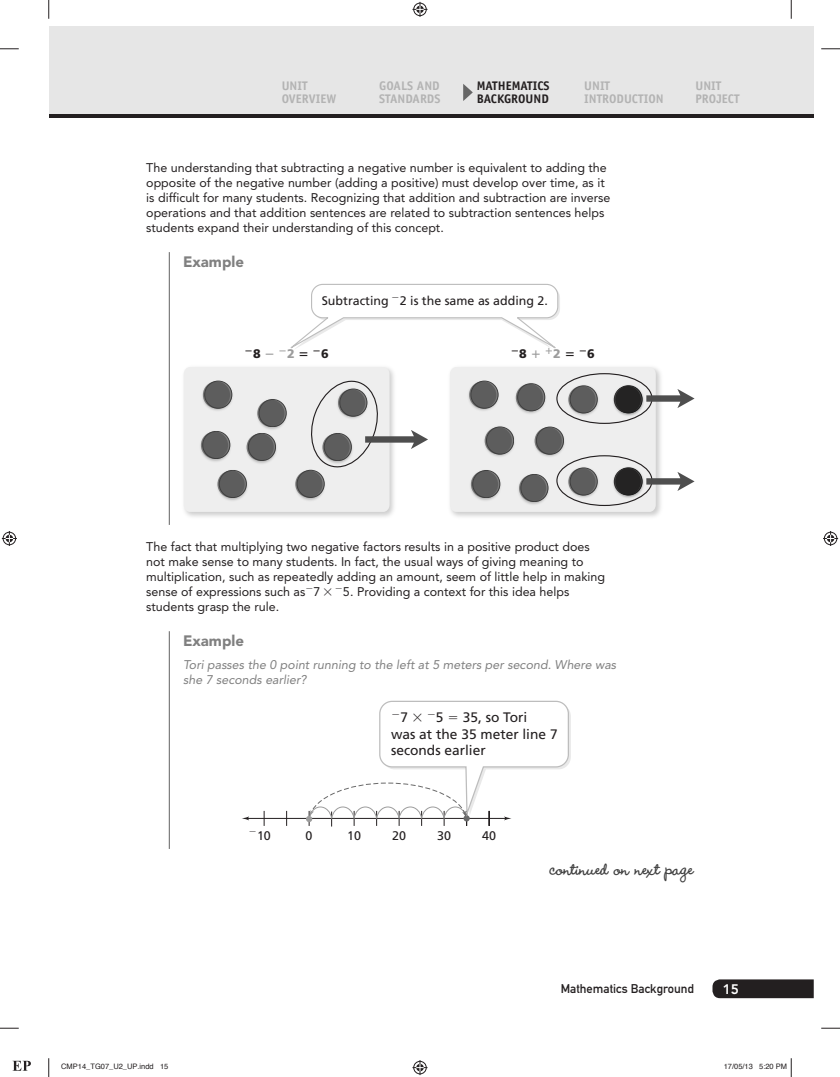
<style>
.page{position:relative;width:840px;height:1077px;background:#fff}
.page>*{position:absolute;margin:0;border:0;box-sizing:border-box;transform-origin:0 0}
.t1{font:700 22.5px "Wendy LP Std";color:#404040}
.t2{font:900 15px "Avenir LT Std";color:#808080}
.t3{font:13.75px/16.5px "Frutiger LT Std";color:#231f20}
.t4{font:800 13.75px "Avenir LT Std";color:#fff}
.t5{font:12.5px/15px "Avenir LT Std";color:#231f20}
.t6{font:italic 12.5px/15px "Avenir LT Std";color:#808080}
.t7{font:700 12.5px/13.1px "Officina Sans Std";color:#b3b3b3}
.t8{font:12.5px "Frutiger LT Std";color:#231f20}
.t9{font:700 12.5px/13.1px "Officina Sans Std";color:#231f20}
.t10{font:12.5px "DIN Mittelschrift Std";color:#231f20}
.t11{font:900 12.5px "Frutiger LT Std";color:#231f20}
.t12{font:900 12.5px "Frutiger LT Std";color:#9c9c9c}
.t13{font:7.5px "Helvetica";color:#231f20}
.s1{color:#9c9c9c}
.s2{font-family:"Pearson MATHPRO02"}
</style>
<div class="page">
<div style="left:49px;top:88px;width:765px;height:30px;background:#231f20"></div>
<div style="left:49px;top:26px;width:765px;height:88px;background:#e6e6e6"></div>
<svg style="left:463px;top:84px;width:10px;height:17px"></svg>
<hr style="left:169px;top:252px;width:1px;height:273px;background:#808080">
<svg style="left:450px;top:367px;width:245px;height:145px;background:#ccc"></svg>
<svg style="left:184px;top:367px;width:244px;height:145px;background:#d6d6d6"></svg>
<hr style="left:169px;top:631px;width:1px;height:217px;background:#808080">
<svg style="left:264px;top:810px;width:1px;height:15px"></svg>
<hr style="left:247px;top:817px;width:260px;height:1px;background:#231f20">
<svg style="left:242px;top:816px;width:7px;height:4px"></svg>
<svg style="left:286px;top:810px;width:1px;height:15px"></svg>
<div style="left:306px;top:815px;width:6px;height:7px;background:#9c9c9c;border-radius:50%"></div>
<svg style="left:712px;top:979px;width:102px;height:19px;background:#2c2829"></svg>
<svg style="left:0;top:48px;width:19px;height:2px"></svg>
<svg style="left:821px;top:48px;width:19px;height:2px"></svg>
<svg style="left:0;top:1027px;width:19px;height:1px"></svg>
<svg style="left:821px;top:1027px;width:19px;height:1px"></svg>
<svg style="left:48px;top:0;width:2px;height:19px"></svg>
<svg style="left:48px;top:1058px;width:2px;height:18px"></svg>
<svg style="left:790px;top:0;width:2px;height:19px"></svg>
<svg style="left:412px;top:2px;width:16px;height:15px"></svg>
<svg style="left:412px;top:1060px;width:16px;height:14px"></svg>
<svg style="left:2px;top:531px;width:15px;height:15px"></svg>
<svg style="left:823px;top:531px;width:15px;height:15px"></svg>
<svg style="left:790px;top:1058px;width:2px;height:18px"></svg>
<svg style="left:12px;top:1060px;width:19px;height:10px"></svg>
<svg style="left:290px;top:283px;width:270px;height:66px"></svg>
<svg style="left:309px;top:700px;width:262px;height:126px"></svg>
<p class="t7" style="left:282px;top:79px;width:56px">UNIT<br>OVERVIEW</p>
<p class="t7" style="left:379px;top:79px;width:63px">GOALS AND<br>STANDARDS</p>
<p class="t9" style="left:477px;top:79px;width:74px">MATHEMATICS<br>BACKGROUND</p>
<p class="t7" style="left:584px;top:79px;width:81px">UNIT<br>INTRODUCTION</p>
<p class="t7" style="left:696px;top:79px;width:46px">UNIT<br>PROJECT</p>
<p class="t5" style="left:146px;top:160px;width:466px">The understanding that subtracting a negative number is equivalent to adding the opposite of the negative number (adding a positive) must develop over time, as it is difficult for many students. Recognizing that addition and subtraction are inverse operations and that addition sentences are related to subtraction sentences helps students expand their understanding of this concept.</p>
<p class="t2" style="left:183px;top:253px;width:62px">Example</p>
<p class="t8" style="left:322px;top:293px;width:228px">Subtracting −2 is the same as adding 2.</p>
<p class="t11" style="left:245px;top:346px;width:52px">−8 <span class="s1">−</span> <sup>−</sup><span class="s1">2</span></p>
<p class="t11" style="left:313px;top:346px;width:18px">−6</p>
<p class="t11" style="left:511px;top:346px;width:18px">−8</p>
<p class="t12" style="left:553px;top:346px;width:9px">2</p>
<p class="t11" style="left:579px;top:346px;width:18px">−6</p>
<p class="t5" style="left:146px;top:539px;width:460px">The fact that multiplying two negative factors results in a positive product does not make sense to many students. In fact, the usual ways of giving meaning to multiplication, such as repeatedly adding an amount, seem of little help in making sense of expressions such as<sup>-</sup>7 <span class="s2">*</span> <sup>-</sup>5. Providing a context for this idea helps students grasp the rule.</p>
<p class="t2" style="left:183px;top:632px;width:62px">Example</p>
<p class="t6" style="left:183px;top:657px;width:435px">Tori passes the 0 point running to the left at 5 meters per second. Where was she 7 seconds earlier?</p>
<p class="t3" style="left:391px;top:709px;width:168px;text-indent:72px">35, so Tori<br>was at the 35 meter line 7 seconds earlier</p>
<p class="t3" style="left:391px;top:709px;width:18px">−7</p>
<p class="t3" style="left:427px;top:709px;width:18px">−5</p>
<p class="t8" style="left:249px;top:827px;width:24px">−10</p>
<p class="t8" style="left:306px;top:827px;width:8px">0</p>
<p class="t8" style="left:347px;top:828px;width:15px">10</p>
<p class="t8" style="left:392px;top:827px;width:15px">20</p>
<p class="t8" style="left:437px;top:827px;width:15px">30</p>
<p class="t8" style="left:482px;top:827px;width:15px">40</p>
<p class="t1" style="left:550px;top:855px;width:146px">continued on next page</p>
<p class="t10" style="left:561px;top:981px;width:135px">Mathematics Background</p>
<p class="t4" style="left:723px;top:980px;width:18px">15</p>
<p class="t13" style="left:61px;top:1060px;width:109px">CMP14_TG07_U2_UP.indd 15</p>
<p class="t13" style="left:724px;top:1060px;width:65px">17/05/13 5:20 PM</p>
</div>
